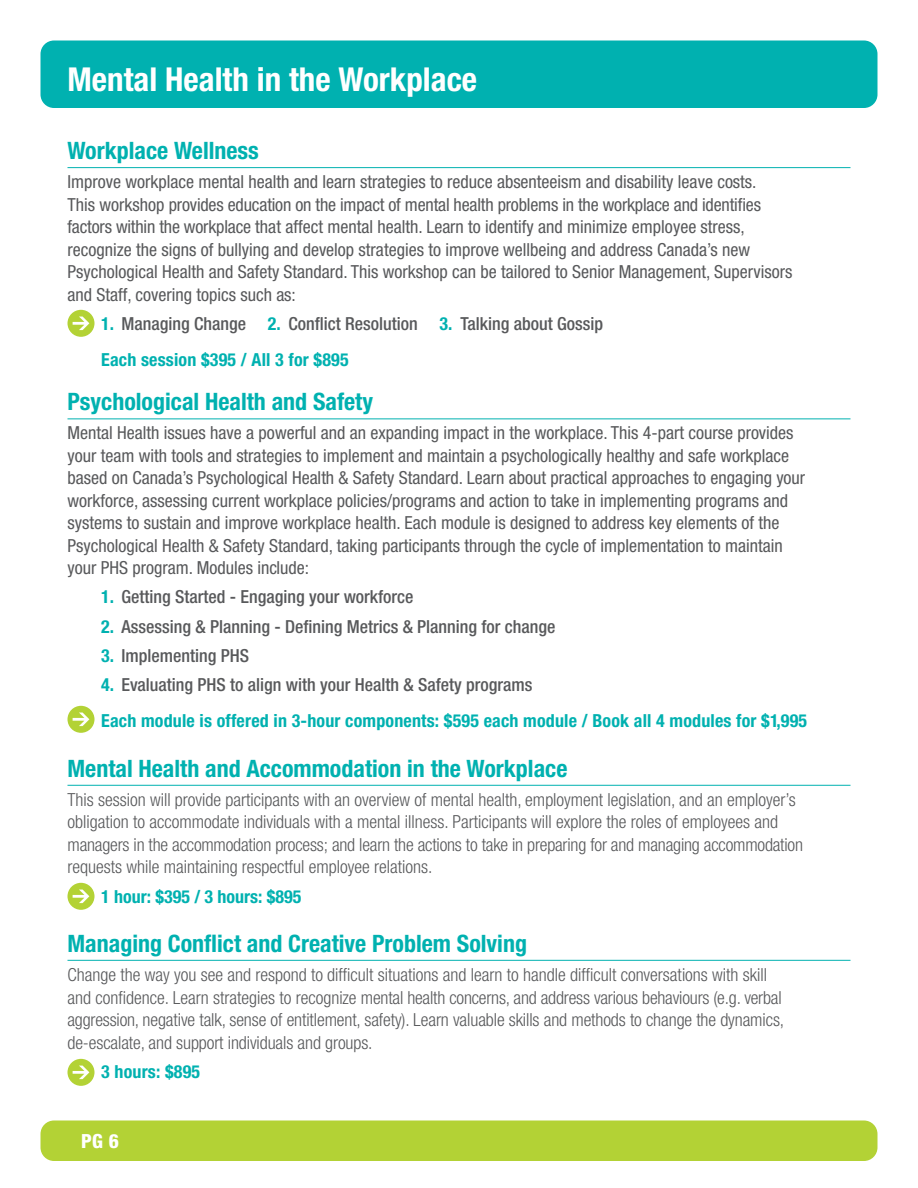
<style>
.page{position:relative;width:918px;height:1188px;background:#fff}
.page>*{position:absolute;margin:0;border:0;box-sizing:border-box;transform-origin:0 0}
.t1{font:700 condensed 33px "Helvetica Neue LT Std";color:#fff}
.t2{font:700 condensed 24px "Helvetica Neue LT Std";color:#00b1b0}
.t3{font:800 condensed 19.5px "Helvetica Neue LT Std";color:#fff}
.t4{font:condensed 18px/22.5px "Helvetica Neue LT Std";color:#58595b}
.t5{font:300 condensed 18px/22.5px "Helvetica Neue LT Std";color:#58595b}
.t6{font:500 condensed 18px/36px "Helvetica Neue LT Std";color:#58595b}
.t7{font:700 condensed 18px/36px "Helvetica Neue LT Std";letter-spacing:.01em;color:#00b1b0}
.s1{font-weight:700;color:#00b1b0}
.s2{font-weight:500;color:#58595b}
</style>
<div class="page">
<div style="left:40px;top:40px;width:838px;height:68px;background:#00b1b0;border-radius:14px"></div>
<div style="left:40px;top:1120px;width:838px;height:41px;background:#b3d235;border-radius:14px"></div>
<hr style="left:68px;top:167px;width:782px;height:1px;background:#00b1b0">
<hr style="left:68px;top:418px;width:782px;height:1px;background:#00b1b0">
<hr style="left:68px;top:785px;width:782px;height:1px;background:#00b1b0">
<hr style="left:68px;top:960px;width:782px;height:1px;background:#00b1b0">
<div style="left:68px;top:310px;width:26px;height:27px;background:#b3d235;border-radius:50%"></div>
<svg style="left:73px;top:317px;width:16px;height:13px"></svg>
<div style="left:68px;top:1059px;width:26px;height:27px;background:#b3d235;border-radius:50%"></div>
<svg style="left:73px;top:1066px;width:16px;height:13px"></svg>
<div style="left:68px;top:883px;width:26px;height:27px;background:#b3d235;border-radius:50%"></div>
<svg style="left:73px;top:890px;width:16px;height:13px"></svg>
<div style="left:68px;top:706px;width:26px;height:27px;background:#b3d235;border-radius:50%"></div>
<svg style="left:73px;top:713px;width:16px;height:13px"></svg>
<h1 class="t1" style="left:68px;top:59px;width:411px">Mental Health in the Workplace</h1>
<h2 class="t2" style="left:68px;top:136px;width:193px">Workplace Wellness</h2>
<p class="t4" style="left:68px;top:170px;width:726px">Improve workplace mental health and learn strategies to reduce absenteeism and disability leave costs.<br>This workshop provides education on the impact of mental health problems in the workplace and identifies factors within the workplace that affect mental health. Learn to identify and minimize employee stress, recognize the signs of bullying and develop strategies to improve wellbeing and address Canada’s new Psychological Health and Safety Standard. This workshop can be tailored to Senior Management, Supervisors and Staff, covering topics such as:</p>
<p class="t6" style="left:101px;top:305px;width:503px"><span class="s1">1.</span> Managing Change <span class="s1">2.</span> Conflict Resolution <span class="s1">3.</span> Talking about Gossip<br><span class="s1">Each session $395 / All 3 for $895</span></p>
<h2 class="t2" style="left:68px;top:387px;width:307px">Psychological Health and Safety</h2>
<p class="t4" style="left:68px;top:422px;width:739px">Mental Health issues have a powerful and an expanding impact in the workplace. This 4-part course provides your team with tools and strategies to implement and maintain a psychologically healthy and safe workplace based on Canada’s Psychological Health &amp; Safety Standard. Learn about practical approaches to engaging your workforce, assessing current workplace policies/programs and action to take in implementing programs and systems to sustain and improve workplace health. Each module is designed to address key elements of the Psychological Health &amp; Safety Standard, taking participants through the cycle of implementation to maintain your PHS program. Modules include:</p>
<p class="t6" style="left:101px;top:579px;width:314px"><span class="s1">1.</span> Getting Started - Engaging your workforce</p>
<p class="t6" style="left:101px;top:608px;width:456px"><span class="s1">2.</span> Assessing &amp; Planning - Defining Metrics &amp; Planning for change</p>
<p class="t6" style="left:101px;top:637px;width:149px"><span class="s1">3.</span> Implementing PHS</p>
<p class="t7" style="left:101px;top:667px;width:707px">4. <span class="s2">Evaluating PHS to align with your Health &amp; Safety programs<br></span>Each module is offered in 3-hour components: $595 each module / Book all 4 modules for $1,995</p>
<h2 class="t2" style="left:68px;top:754px;width:501px">Mental Health and Accommodation in the Workplace</h2>
<p class="t5" style="left:68px;top:788px;width:737px">This session will provide participants with an overview of mental health, employment legislation, and an employer’s obligation to accommodate individuals with a mental illness. Participants will explore the roles of employees and managers in the accommodation process; and learn the actions to take in preparing for and managing accommodation requests while maintaining respectful employee relations.</p>
<p class="t7" style="left:101px;top:878px;width:202px">1 hour: $395 / 3 hours: $895</p>
<h2 class="t2" style="left:68px;top:929px;width:461px">Managing Conflict and Creative Problem Solving</h2>
<p class="t5" style="left:68px;top:964px;width:718px">Change the way you see and respond to difficult situations and learn to handle difficult conversations with skill and confidence. Learn strategies to recognize mental health concerns, and address various behaviours (e.g. verbal aggression, negative talk, sense of entitlement, safety). Learn valuable skills and methods to change the dynamics, de-escalate, and support individuals and groups.</p>
<p class="t7" style="left:101px;top:1054px;width:100px">3 hours: $895</p>
<p class="t3" style="left:81px;top:1129px;width:40px">PG 6</p>
</div>
